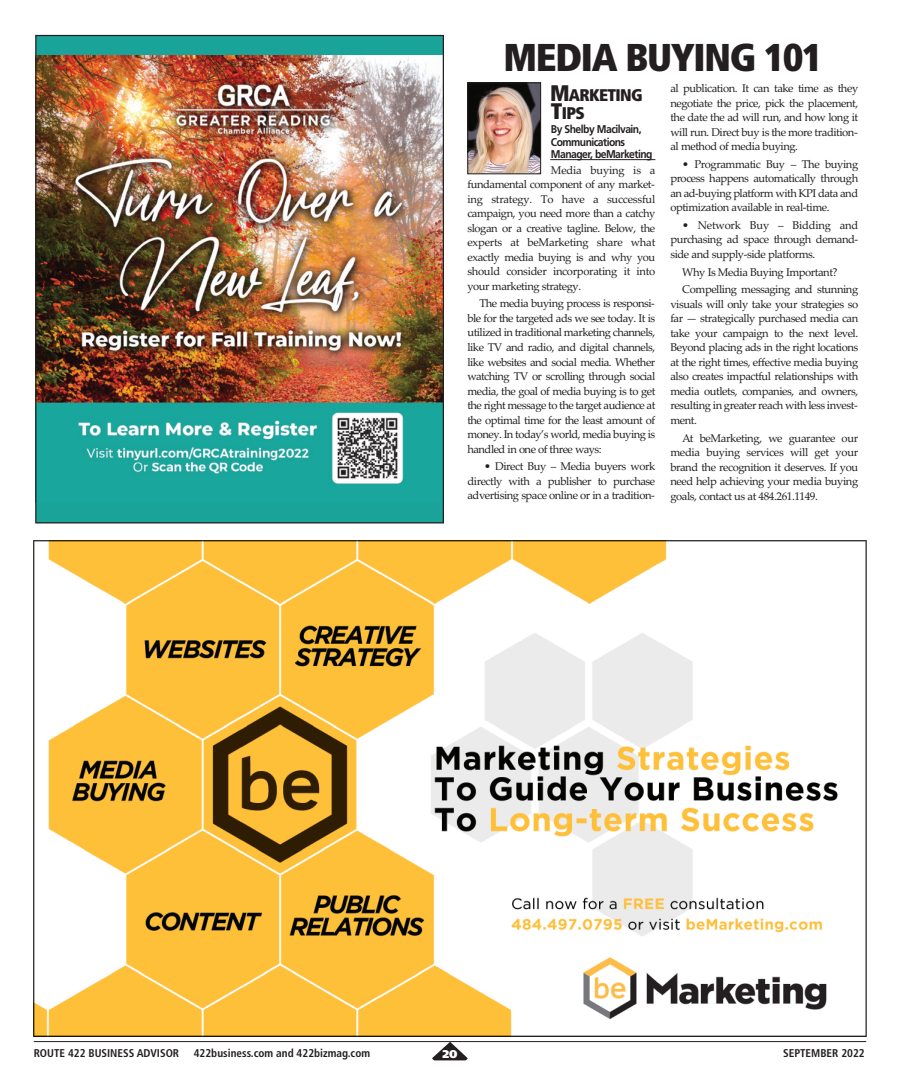
<style>
.page{position:relative;width:900px;height:1092px;background:#fff}
.page>*{position:absolute;margin:0;border:0;box-sizing:border-box;transform-origin:0 0}
.t1{font:900 condensed 38.75px "Frutiger";letter-spacing:-.03em;color:#231f20}
.t2{font:900 condensed 16.88px/18.8px "Frutiger";letter-spacing:-.04em;color:#231f20}
.t3{font:11.25px/14.5px "Palatino Linotype";letter-spacing:-.04em;color:#231f20;text-align:justify}
.t4{font:700 condensed 11.25px "Frutiger";color:#231f20}
.t5{font:700 11.25px/12.5px "Frutiger";letter-spacing:-.05em;color:#231f20;scale:.92 1}
.t6{font:900 11.25px "Frutiger";color:#fff}
.s1{font-size:22.5px}
</style>
<div class="page">
<hr style="left:34px;top:1041px;width:832px;height:1px;background:#231f20">
<svg style="left:432px;top:1041px;width:36px;height:19px"></svg>
<img style="left:33px;top:540px;width:833px;height:496px">
<hr style="left:550px;top:159px;width:105px;height:1px;background:#231f20">
<img style="left:469px;top:84px;width:70px;height:88px">
<div style="left:467px;top:82px;width:74px;height:92px;border:1px solid #231f20"></div>
<div style="left:36px;top:35px;width:407px;height:488px;background:#1aa499"></div>
<img style="left:37px;top:56px;width:405px;height:428px">
<h1 class="t1" style="left:503px;top:42px;width:320px">MEDIA BUYING 101</h1>
<h2 class="t2" style="left:550px;top:87px;width:94px"><span class="s1">M</span>ARKETING<br><span class="s1">T</span>IPS</h2>
<p class="t5" style="left:551px;top:124px;width:112px">By Shelby Macilvain,<br>Communications<br>Manager, beMarketing</p>
<p class="t3" style="left:467px;top:162px;width:189px;text-indent:84px">Media buying is a fundamental component of any market&shy;ing strategy. To have a successful campaign, you need more than a catchy slogan or a creative tagline. Below, the experts at beMarketing share what exactly media buying is and why you should consider incorporating it into your marketing strategy.</p>
<p class="t3" style="left:467px;top:296px;width:189px;text-indent:12px">The media buying process is responsi&shy;ble for the targeted ads we see today. It is utilized in traditional marketing channels, like TV and radio, and digital channels, like websites and social media. Whether watching TV or scrolling through social media, the goal of media buying is to get the right message to the target audience at the optimal time for the least amount of money. In today’s world, media buying is handled in one of three ways:</p>
<p class="t3" style="left:467px;top:459px;width:189px;text-indent:17px">• Direct Buy – Media buyers work directly with a publisher to purchase advertising space online or in a tradition-</p>
<p class="t3" style="left:670px;top:81px;width:189px">al publication. It can take time as they negotiate the price, pick the placement, the date the ad will run, and how long it will run. Direct buy is the more tradition&shy;al method of media buying.</p>
<p class="t3" style="left:670px;top:156px;width:189px;text-indent:12px">• Programmatic Buy – The buying process happens automatically through an ad-buying platform with KPI data and optimization available in real-time.</p>
<p class="t3" style="left:670px;top:218px;width:189px;text-indent:12px">• Network Buy – Bidding and purchasing ad space through demand&shy;side and supply-side platforms.</p>
<p class="t3" style="left:682px;top:263px;width:177px;line-height:17.6px">Why Is Media Buying Important?<br>Compelling messaging and stunning</p>
<p class="t3" style="left:670px;top:296px;width:189px">visuals will only take your strategies so far — strategically purchased media can take your campaign to the next level.<br>Beyond placing ads in the right locations at the right times, effective media buying also creates impactful relationships with media outlets, companies, and owners, resulting in greater reach with less invest&shy;ment.</p>
<p class="t3" style="left:670px;top:430px;width:189px;text-indent:12px">At beMarketing, we guarantee our media buying services will get your brand the recognition it deserves. If you need help achieving your media buying goals, contact us at 484.261.1149.</p>
<p class="t4" style="left:34px;top:1048px;width:147px">ROUTE 422 BUSINESS ADVISOR</p>
<p class="t4" style="left:194px;top:1048px;width:178px">422business.com and 422bizmag.com</p>
<p class="t6" style="left:443px;top:1049px;width:16px">20</p>
<p class="t4" style="left:783px;top:1048px;width:83px">SEPTEMBER 2022</p>
</div>
